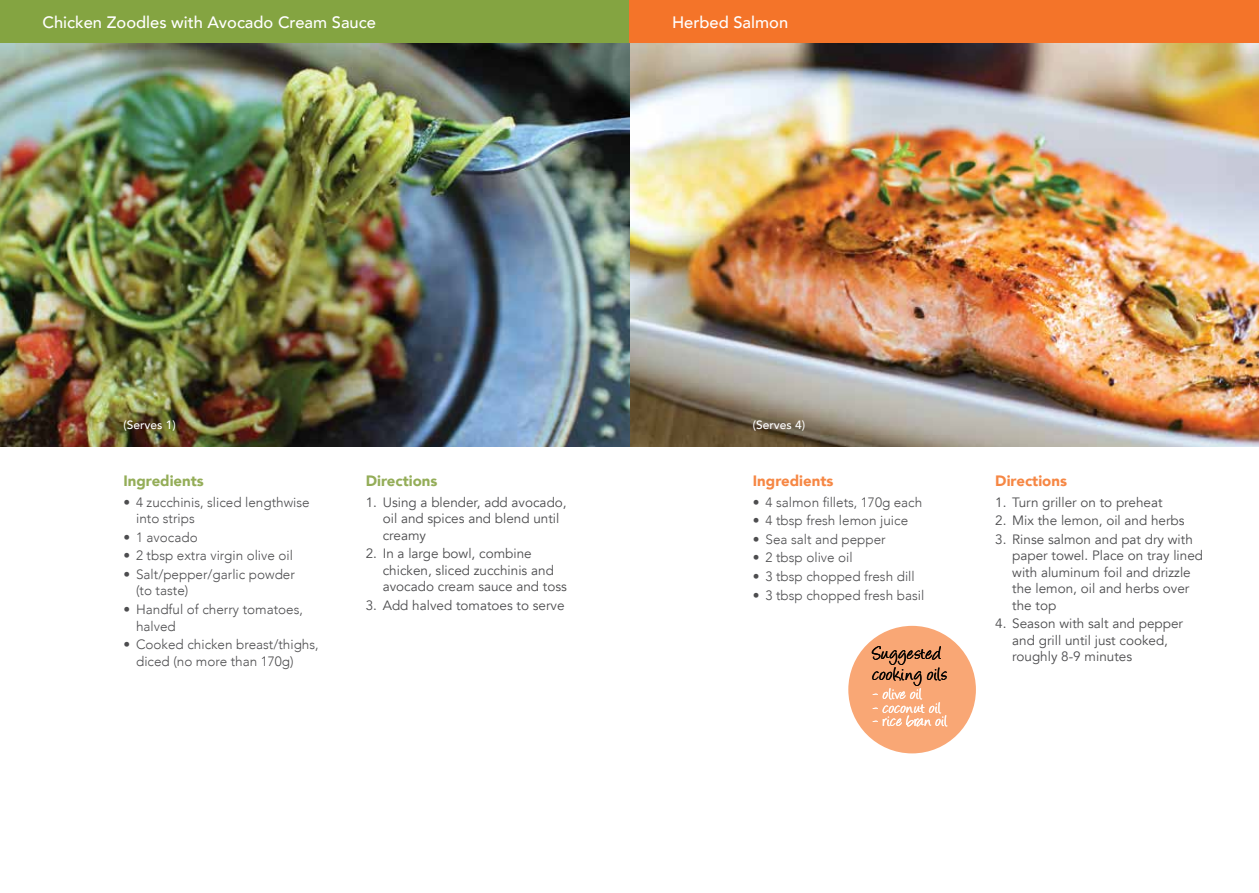
<style>
.page{position:relative;width:1259px;height:893px;background:#fff}
.page>*{position:absolute;margin:0;border:0;box-sizing:border-box;transform-origin:0 0}
.t1{font:21px/21px "Angelina";letter-spacing:.03em;color:#000}
.t2{font:18px "Angelina";letter-spacing:.02em;color:#fff}
.t3{font:500 16.5px "Avenir";color:#fff}
.t4{font:900 15px "Avenir";color:#94ad58}
.t5{font:900 15px "Avenir";color:#f68744}
.t6{font:13.5px/16.5px "Avenir";color:#4d4d4f}
.t7{font:300 13.5px/16.5px "Avenir";color:#4d4d4f}
.t8{font:500 12px "Avenir";color:#fff}
</style>
<div class="page">
<img style="left:0;top:43px;width:629px;height:403px">
<img style="left:630px;top:43px;width:629px;height:403px">
<div style="left:0;top:0;width:630px;height:43px;background:#84a441"></div>
<div style="left:629px;top:0;width:630px;height:43px;background:#f47429"></div>
<div style="left:848px;top:626px;width:128px;height:127px;background:#f9a775;border-radius:50%"></div>
<p class="t3" style="left:43px;top:8px;width:335px">Chicken Zoodles with Avocado Cream Sauce</p>
<p class="t3" style="left:672px;top:8px;width:118px">Herbed Salmon</p>
<p class="t8" style="left:123px;top:414px;width:54px">(Serves 1)</p>
<p class="t8" style="left:753px;top:414px;width:54px">(Serves 4)</p>
<p class="t4" style="left:123px;top:468px;width:82px">Ingredients</p>
<p class="t7" style="left:136px;top:494px;width:175px;text-indent:-13px">• 4 zucchinis, sliced lengthwise into strips</p>
<p class="t7" style="left:123px;top:529px;width:76px">• 1 avocado</p>
<p class="t7" style="left:123px;top:547px;width:171px">• 2 tbsp extra virgin olive oil</p>
<p class="t7" style="left:136px;top:566px;width:160px;text-indent:-13px">• Salt/pepper/garlic powder (to taste)</p>
<p class="t7" style="left:136px;top:601px;width:168px;text-indent:-13px">• Handful of cherry tomatoes, halved</p>
<p class="t7" style="left:136px;top:636px;width:184px;text-indent:-13px">• Cooked chicken breast/thighs, diced (no more than 170g)</p>
<p class="t4" style="left:366px;top:468px;width:73px">Directions</p>
<p class="t6" style="left:383px;top:494px;width:185px;text-indent:-17px">1. Using a blender, add avocado, oil and spices and blend until creamy</p>
<p class="t6" style="left:383px;top:545px;width:186px;text-indent:-17px">2. In a large bowl, combine chicken, sliced zucchinis and avocado cream sauce and toss</p>
<p class="t6" style="left:366px;top:597px;width:200px">3. Add halved tomatoes to serve</p>
<p class="t5" style="left:753px;top:468px;width:82px">Ingredients</p>
<p class="t7" style="left:753px;top:494px;width:171px">• 4 salmon fillets, 170g each</p>
<p class="t7" style="left:753px;top:512px;width:157px">• 4 tbsp fresh lemon juice</p>
<p class="t7" style="left:753px;top:531px;width:134px">• Sea salt and pepper</p>
<p class="t7" style="left:753px;top:549px;width:101px">• 2 tbsp olive oil</p>
<p class="t7" style="left:753px;top:568px;width:163px">• 3 tbsp chopped fresh dill</p>
<p class="t7" style="left:753px;top:587px;width:173px">• 3 tbsp chopped fresh basil</p>
<h1 class="t1" style="left:873px;top:645px;width:76px">Suggested cooking oils</h1>
<h2 class="t2" style="left:873px;top:687px;width:51px">- olive oil</h2>
<h2 class="t2" style="left:873px;top:700px;width:70px">- coconut oil</h2>
<h2 class="t2" style="left:873px;top:714px;width:76px">- rice bran oil</h2>
<p class="t5" style="left:995px;top:468px;width:73px">Directions</p>
<p class="t6" style="left:995px;top:494px;width:169px">1. Turn griller on to preheat</p>
<p class="t6" style="left:995px;top:512px;width:191px">2. Mix the lemon, oil and herbs</p>
<p class="t6" style="left:1012px;top:531px;width:192px;text-indent:-17px">3. Rinse salmon and pat dry with paper towel. Place on tray lined with aluminum foil and drizzle the lemon, oil and herbs over the top</p>
<p class="t6" style="left:1012px;top:616px;width:172px;text-indent:-17px">4. Season with salt and pepper and grill until just cooked, roughly 8-9 minutes</p>
</div>
